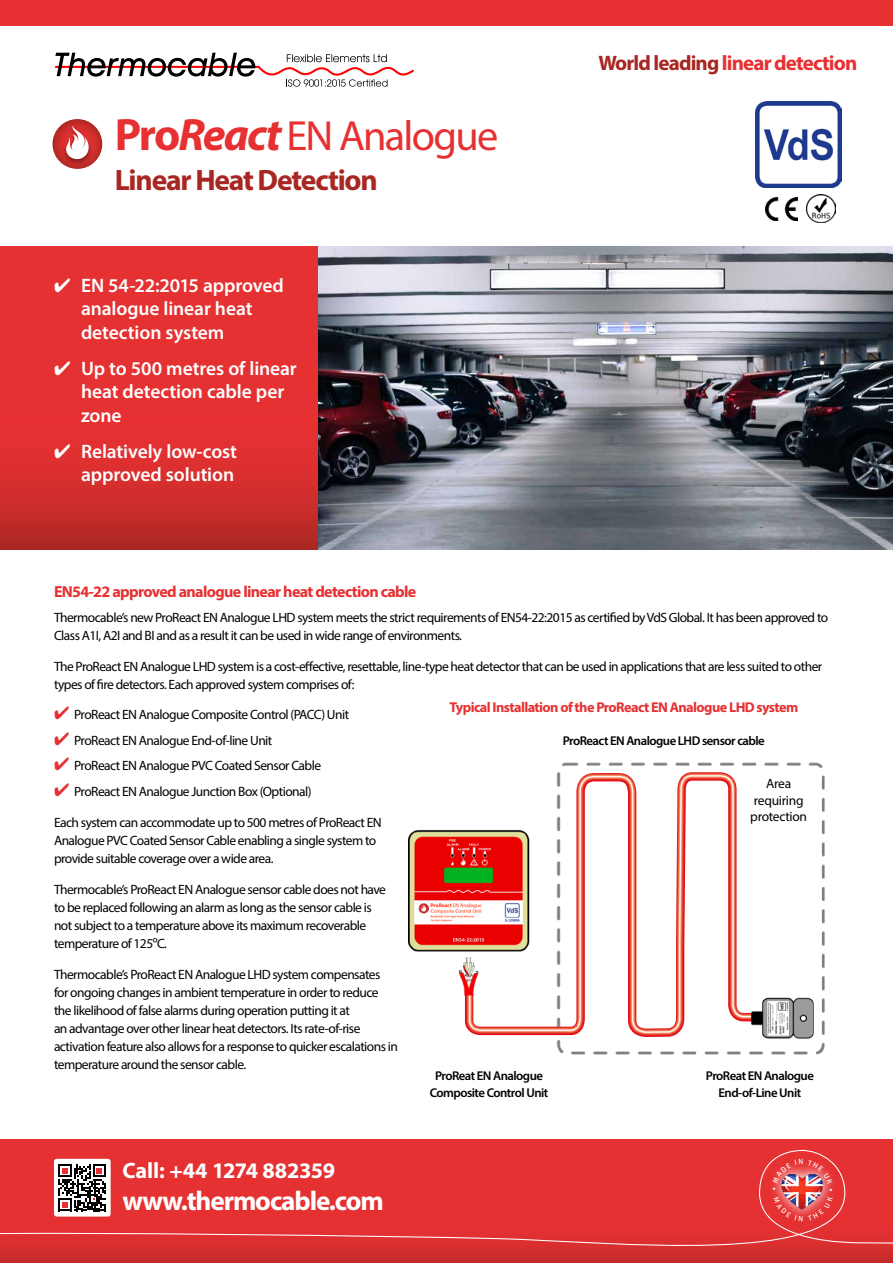
<style>
.page{position:relative;width:893px;height:1263px;background:#fff}
.page>*{position:absolute;margin:0;border:0;box-sizing:border-box;transform-origin:0 0}
.t1{font:42.3px "Myriad Pro";letter-spacing:-.04em;color:#e73032}
.t2{font:700 29.55px "Myriad Pro";letter-spacing:-.04em;color:#a82722}
.t3{font:700 27.15px "Myriad Pro";letter-spacing:-.04em;color:#fff}
.t4{font:700 22.2px "Myriad Pro";letter-spacing:-.01em;color:#fff}
.t5{font:700 21px "Myriad Pro";letter-spacing:-.04em;color:#e73032}
.t6{font:600 19.5px/23.4px "Myriad Pro";letter-spacing:-.005em;color:#fff}
.t7{font:700 16.05px "Myriad Pro";letter-spacing:-.04em;color:#e73032}
.t8{font:700 14.25px "Myriad Pro";letter-spacing:-.04em;color:#e73032}
.t9{font:13.5px/18px "Myriad Pro";letter-spacing:-.04em;color:#000}
.t10{font:13.5px/16.5px "Myriad Pro";letter-spacing:-.02em;color:#000;text-align:center}
.t11{font:600 12.75px/16.5px "Myriad Pro";letter-spacing:-.04em;color:#000;text-align:center}
.s1{font-weight:700;font-size:45.6px}
.s2{font-weight:700;font-style:italic;font-size:45.6px}
.s3{color:#a82722}
.s4{color:#e73032}
</style>
<div class="page">
<svg style="left:55px;top:53px;width:359px;height:34px"></svg>
<div style="left:0;top:0;width:893px;height:26px;background:#e73032"></div>
<div style="left:0;top:1140px;width:893px;height:123px;background:#e63132"></div>
<svg style="left:0;top:247px;width:319px;height:302px;background:#dc2f2f"></svg>
<svg style="left:0;top:1150px;width:893px;height:113px"></svg>
<img style="left:319px;top:247px;width:574px;height:302px">
<svg style="left:52px;top:119px;width:50px;height:50px"></svg>
<img style="left:60px;top:122px;width:35px;height:46px">
<svg style="left:65px;top:125px;width:24px;height:34px"></svg>
<img style="left:756px;top:102px;width:85px;height:85px">
<img style="left:766px;top:198px;width:31px;height:22px">
<img style="left:807px;top:194px;width:28px;height:29px">
<img style="left:408px;top:762px;width:417px;height:293px">
<svg style="left:773px;top:1159px;width:60px;height:62px"></svg>
<h1 class="t1" style="left:115px;top:110px;width:385px"><span class="s1">Pro</span><span class="s2">React</span> EN Analogue</h1>
<h2 class="t2" style="left:115px;top:161px;width:265px">Linear Heat Detection</h2>
<h3 class="t6" style="left:81px;top:273px;width:204px;text-indent:-27px">✔ EN 54-22:2015 approved analogue linear heat detection system</h3>
<h3 class="t6" style="left:81px;top:356px;width:217px;text-indent:-27px">✔ Up to 500 metres of linear heat detection cable per zone</h3>
<h3 class="t6" style="left:54px;top:439px;width:185px;text-align:right">✔ Relatively low-cost approved solution</h3>
<h3 class="t5" style="left:598px;top:49px;width:260px"><span class="s3">World leading</span> linear detection</h3>
<p class="t7" style="left:54px;top:581px;width:364px">EN54-22 approved analogue linear heat detection cable</p>
<p class="t9" style="left:54px;top:608px;width:776px">Thermocable’s new ProReact EN Analogue LHD system meets the strict requirements of EN54-22:2015 as certified by VdS Global. It has been approved to<br>Class A1I, A2I and BI and as a result it can be used in wide range of environments.</p>
<p class="t9" style="left:54px;top:657px;width:770px">The ProReact EN Analogue LHD system is a cost-effective, resettable, line-type heat detector that can be used in applications that are less suited to other types of fire detectors. Each approved system comprises of:</p>
<p class="t9" style="left:54px;top:705px;width:297px"><span class="s4">✔</span> ProReact EN Analogue Composite Control (PACC) Unit</p>
<p class="t9" style="left:54px;top:731px;width:220px"><span class="s4">✔</span> ProReact EN Analogue End-of-line Unit</p>
<p class="t9" style="left:54px;top:757px;width:269px"><span class="s4">✔</span> ProReact EN Analogue PVC Coated Sensor Cable</p>
<p class="t9" style="left:54px;top:782px;width:259px"><span class="s4">✔</span> ProReact EN Analogue Junction Box (Optional)</p>
<p class="t9" style="left:54px;top:813px;width:329px">Each system can accommodate up to 500 metres of ProReact EN<br>Analogue PVC Coated Sensor Cable enabling a single system to provide suitable coverage over a wide area.</p>
<p class="t9" style="left:54px;top:880px;width:334px">Thermocable’s ProReact EN Analogue sensor cable does not have to be replaced following an alarm as long as the sensor cable is not subject to a temperature above its maximum recoverable temperature of 125ºC.</p>
<p class="t9" style="left:54px;top:965px;width:345px">Thermocable’s ProReact EN Analogue LHD system compensates for ongoing changes in ambient temperature in order to reduce the likelihood of false alarms during operation putting it at<br>an advantage over other linear heat detectors. Its rate-of-rise activation feature also allows for a response to quicker escalations in temperature around the sensor cable.</p>
<p class="t8" style="left:449px;top:698px;width:350px">Typical Installation of the ProReact EN Analogue LHD system</p>
<p class="t11" style="left:563px;top:732px;width:204px">ProReact EN Analogue LHD sensor cable</p>
<p class="t10" style="left:750px;top:775px;width:58px">Area requiring protection</p>
<p class="t11" style="left:430px;top:1067px;width:120px">ProReat EN Analogue<br>Composite Control Unit</p>
<p class="t11" style="left:706px;top:1067px;width:110px">ProReat EN Analogue<br>End-of-Line Unit</p>
<h3 class="t4" style="left:122px;top:1155px;width:214px">Call: +44 1274 882359</h3>
<h3 class="t3" style="left:122px;top:1183px;width:263px">www.thermocable.com</h3>
</div>
